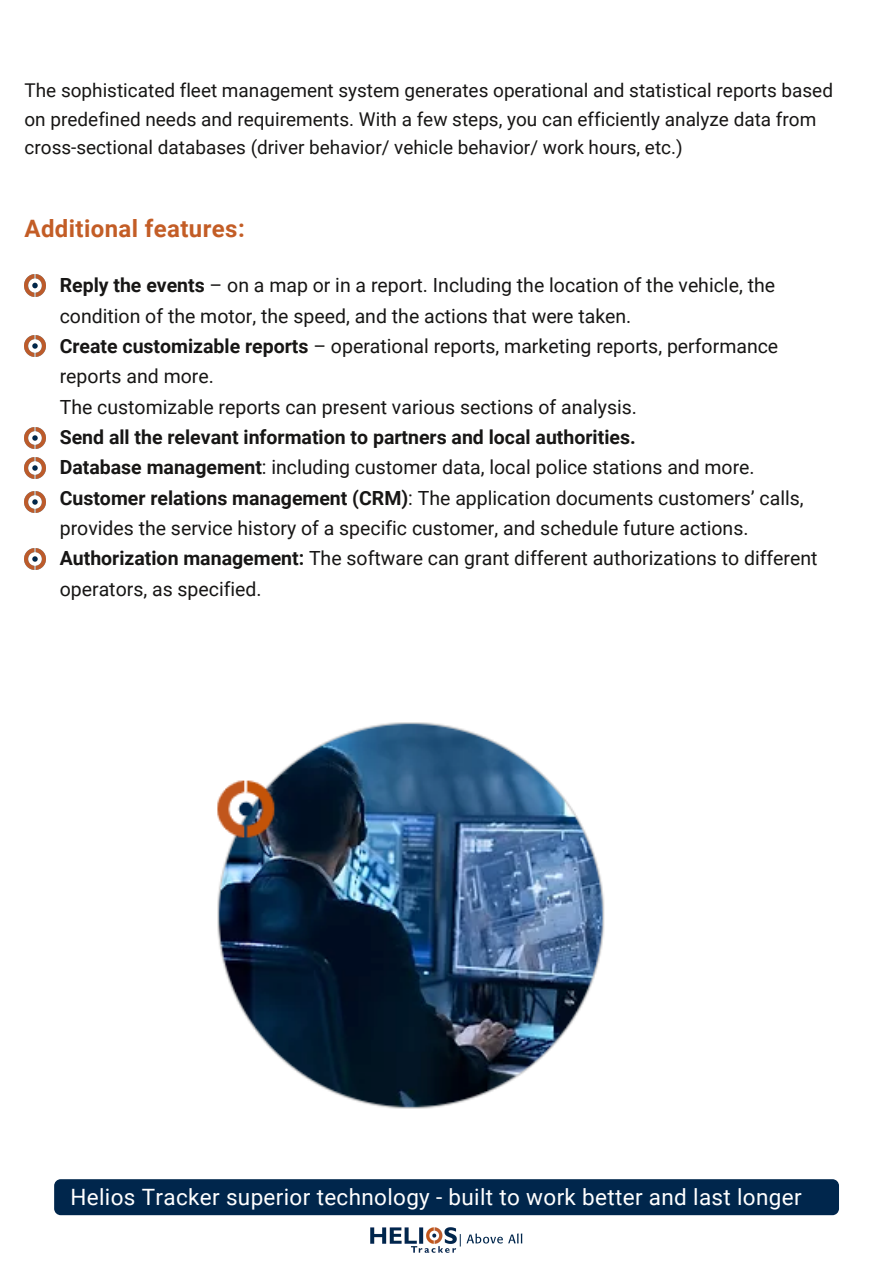
<style>
.page{position:relative;width:893px;height:1264px;background:#fff}
.page>*{position:absolute;margin:0;border:0;box-sizing:border-box;transform-origin:0 0}
.t1{font:700 24px "Roboto";letter-spacing:.015em;color:#c35d26}
.t2{font:22.5px "Roboto";letter-spacing:.015em;color:#fff}
.t3{font:19.5px/30.3px "Roboto";color:#171615}
.t4{font:18.9px/28.5px "Roboto";color:#171615}
.s1{font-weight:700}
</style>
<div class="page">
<div style="left:54px;top:1179px;width:785px;height:36px;background:#00264c;border-radius:7px"></div>
<svg style="left:460px;top:1233px;width:62px;height:13px"></svg>
<img style="left:370px;top:1227px;width:86px;height:24px">
<img style="left:217px;top:722px;width:388px;height:387px">
<img style="left:24px;top:275px;width:22px;height:21px">
<img style="left:24px;top:335px;width:22px;height:21px">
<img style="left:24px;top:427px;width:22px;height:21px">
<img style="left:24px;top:457px;width:22px;height:21px">
<img style="left:24px;top:491px;width:22px;height:22px">
<img style="left:24px;top:548px;width:22px;height:22px">
<p class="t4" style="left:24px;top:77px;width:810px">The sophisticated fleet management system generates operational and statistical reports based on predefined needs and requirements. With a few steps, you can efficiently analyze data from cross-sectional databases (driver behavior/ vehicle behavior/ work hours, etc.)</p>
<p class="t1" style="left:24px;top:215px;width:222px">Additional features:</p>
<p class="t3" style="left:60px;top:270px;width:720px"><span class="s1">Reply the events</span> – on a map or in a report. Including the location of the vehicle, the condition of the motor, the speed, and the actions that were taken.<br><span class="s1">Create customizable reports</span> – operational reports, marketing reports, performance reports and more.<br>The customizable reports can present various sections of analysis.</p>
<p class="t3" style="left:60px;top:422px;width:759px"><span class="s1">Send all the relevant information to partners and local authorities.<br>Database management</span>: including customer data, local police stations and more.<br><span class="s1">Customer relations management (CRM)</span>: The application documents customers’ calls, provides the service history of a specific customer, and schedule future actions.<br><span class="s1">Authorization management:</span> The software can grant different authorizations to different operators, as specified.</p>
<p class="t2" style="left:71px;top:1183px;width:732px">Helios Tracker superior technology - built to work better and last longer</p>
</div>
